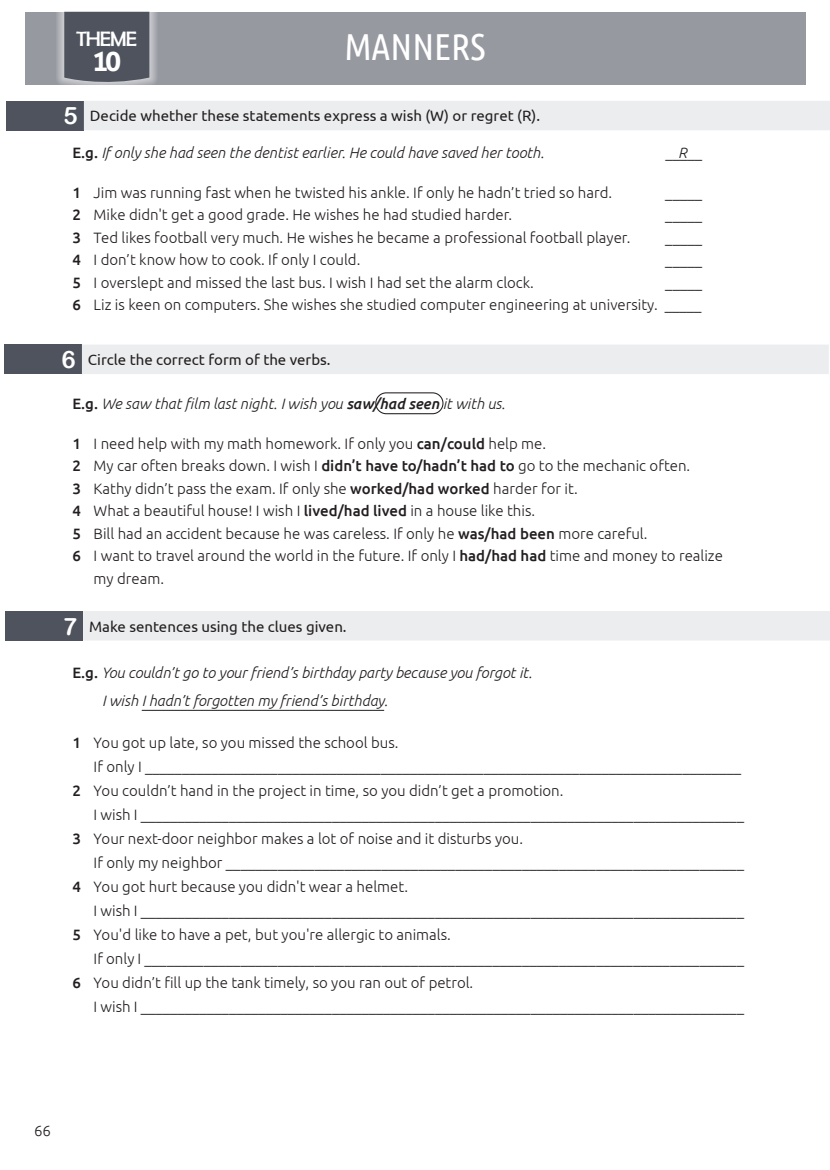
<style>
.page{position:relative;width:830px;height:1170px;background:#fff}
.page>*{position:absolute;margin:0;border:0;box-sizing:border-box;transform-origin:0 0}
.t1{font:37.5px "Ubuntu Condensed";color:#fff}
.t2{font:700 27px "Aller";color:#fff}
.t3{font:24px "Arial Rounded MT Bold";color:#fff}
.t4{font:21px "Berlin Sans FB";letter-spacing:-.05em;color:#fff}
._1-9_Number_List{font:300 15px/22.5px "Ubuntu";color:#231f20}
.Main_Text{font:italic 300 15px "Ubuntu";color:#231f20}
.Instruction{font:15px "Ubuntu";color:#231f20}
.Main_Text-2{font:300 15px "Ubuntu";color:#231f20}
.s1{font-weight:500;font-style:normal}
.s2{font-weight:500}
</style>
<div class="page">
<div style="left:25px;top:12px;width:779px;height:72px;background:#9799a1"></div>
<svg style="left:56px;top:11px;width:101px;height:74px"></svg>
<svg style="left:64px;top:12px;width:85px;height:73px;background:#555a63"></svg>
<div style="left:6px;top:101px;width:78px;height:29px;background:#4e535d"></div>
<div style="left:84px;top:101px;width:745px;height:29px;background:#ecedef"></div>
<div style="left:4px;top:344px;width:78px;height:30px;background:#4e535d"></div>
<div style="left:82px;top:345px;width:746px;height:29px;background:#ecedef"></div>
<div style="left:5px;top:611px;width:78px;height:29px;background:#4e535d"></div>
<div style="left:83px;top:611px;width:746px;height:29px;background:#ecedef"></div>
<hr style="left:142px;top:710px;width:242px;height:1px;background:#231f20">
<div style="left:375px;top:392px;width:68px;height:22px;border:1px solid #231f20;border-radius:10px"></div>
<h3 class="t4" style="left:76px;top:27px;width:62px">THEME</h3>
<h2 class="t2" style="left:92px;top:45px;width:31px">10</h2>
<p class="t3" style="left:64px;top:102px;width:16px">5</p>
<p class="Instruction" style="left:90px;top:107px;width:451px">Decide whether these statements express a wish (W) or regret (R).</p>
<h1 class="t1" style="left:344px;top:24px;width:143px">MANNERS</h1>
<p class="Main_Text" style="left:72px;top:143px;width:473px"><span class="s1">E.g.</span> If only she had seen the dentist earlier. He could have saved her tooth.</p>
<p class="_1-9_Number_List" style="left:72px;top:181px;width:541px"><span class="s2">1</span> Jim was running fast when he twisted his ankle. If only he hadn’t tried so hard.</p>
<p class="_1-9_Number_List" style="left:72px;top:203px;width:441px"><span class="s2">2</span> Mike didn't get a good grade. He wishes he had studied harder.</p>
<p class="_1-9_Number_List" style="left:72px;top:226px;width:559px"><span class="s2">3</span> Ted likes football very much. He wishes he became a professional football player.</p>
<p class="_1-9_Number_List" style="left:72px;top:248px;width:289px"><span class="s2">4</span> I don’t know how to cook. If only I could.</p>
<p class="Main_Text" style="left:678px;top:143px;width:10px">R</p>
<p class="Main_Text-2" style="left:665px;top:143px;width:38px">_____</p>
<p class="_1-9_Number_List" style="left:665px;top:181px;width:38px">_____</p>
<p class="_1-9_Number_List" style="left:665px;top:203px;width:38px">_____</p>
<p class="_1-9_Number_List" style="left:665px;top:226px;width:38px">_____</p>
<p class="_1-9_Number_List" style="left:665px;top:248px;width:38px">_____</p>
<p class="_1-9_Number_List" style="left:72px;top:271px;width:463px"><span class="s2">5</span> I overslept and missed the last bus. I wish I had set the alarm clock.</p>
<p class="_1-9_Number_List" style="left:665px;top:271px;width:38px">_____</p>
<p class="_1-9_Number_List" style="left:72px;top:293px;width:630px"><span class="s2">6</span> Liz is keen on computers. She wishes she studied computer engineering at university. _____</p>
<p class="t3" style="left:62px;top:345px;width:16px">6</p>
<p class="Instruction" style="left:88px;top:350px;width:244px">Circle the correct form of the verbs.</p>
<p class="Main_Text" style="left:72px;top:394px;width:434px"><span class="s1">E.g.</span> We saw that film last night. I wish you <span class="s2">saw/had seen</span> it with us.</p>
<p class="_1-9_Number_List" style="left:72px;top:431px;width:475px"><span class="s2">1</span> I need help with my math homework. If only you <span class="s2">can/could</span> help me.</p>
<p class="_1-9_Number_List" style="left:72px;top:454px;width:619px"><span class="s2">2</span> My car often breaks down. I wish I <span class="s2">didn’t have to/hadn’t had to</span> go to the mechanic often.</p>
<p class="_1-9_Number_List" style="left:72px;top:476px;width:506px"><span class="s2">3</span> Kathy didn’t pass the exam. If only she <span class="s2">worked/had worked</span> harder for it.</p>
<p class="_1-9_Number_List" style="left:72px;top:499px;width:464px"><span class="s2">4</span> What a beautiful house! I wish I <span class="s2">lived/had lived</span> in a house like this.</p>
<p class="_1-9_Number_List" style="left:72px;top:521px;width:576px"><span class="s2">5</span> Bill had an accident because he was careless. If only he <span class="s2">was/had been</span> more careful.</p>
<p class="_1-9_Number_List" style="left:94px;top:544px;width:630px;text-indent:-21px"><span class="s2">6</span> I want to travel around the world in the future. If only I <span class="s2">had/had had</span> time and money to realize my dream.</p>
<p class="t3" style="left:63px;top:611px;width:16px">7</p>
<p class="Instruction" style="left:89px;top:617px;width:259px">Make sentences using the clues given.</p>
<p class="Main_Text" style="left:72px;top:663px;width:461px"><span class="s1">E.g.</span> You couldn’t go to your friend’s birthday party because you forgot it.</p>
<p class="Main_Text" style="left:102px;top:691px;width:287px">I wish I hadn’t forgotten my friend’s birthday.</p>
<p class="_1-9_Number_List" style="left:72px;top:730px;width:327px"><span class="s2">1</span> You got up late, so you missed the school bus.</p>
<p class="_1-9_Number_List" style="left:94px;top:754px;width:648px">If only I _________________________________________________________________________________</p>
<p class="_1-9_Number_List" style="left:72px;top:778px;width:492px"><span class="s2">2</span> You couldn’t hand in the project in time, so you didn’t get a promotion.</p>
<p class="_1-9_Number_List" style="left:94px;top:802px;width:651px">I wish I __________________________________________________________________________________</p>
<p class="_1-9_Number_List" style="left:72px;top:826px;width:452px"><span class="s2">3</span> Your next-door neighbor makes a lot of noise and it disturbs you.</p>
<p class="_1-9_Number_List" style="left:94px;top:850px;width:651px">If only my neighbor ______________________________________________________________________</p>
<p class="_1-9_Number_List" style="left:72px;top:874px;width:337px"><span class="s2">4</span> You got hurt because you didn't wear a helmet.</p>
<p class="_1-9_Number_List" style="left:94px;top:898px;width:651px">I wish I __________________________________________________________________________________</p>
<p class="_1-9_Number_List" style="left:72px;top:922px;width:380px"><span class="s2">5</span> You'd like to have a pet, but you're allergic to animals.</p>
<p class="_1-9_Number_List" style="left:94px;top:946px;width:651px">If only I _________________________________________________________________________________</p>
<p class="_1-9_Number_List" style="left:72px;top:970px;width:402px"><span class="s2">6</span> You didn’t fill up the tank timely, so you ran out of petrol.</p>
<p class="_1-9_Number_List" style="left:94px;top:994px;width:651px">I wish I __________________________________________________________________________________</p>
<p class="_1-9_Number_List" style="left:34px;top:1118px;width:18px">66</p>
</div>
